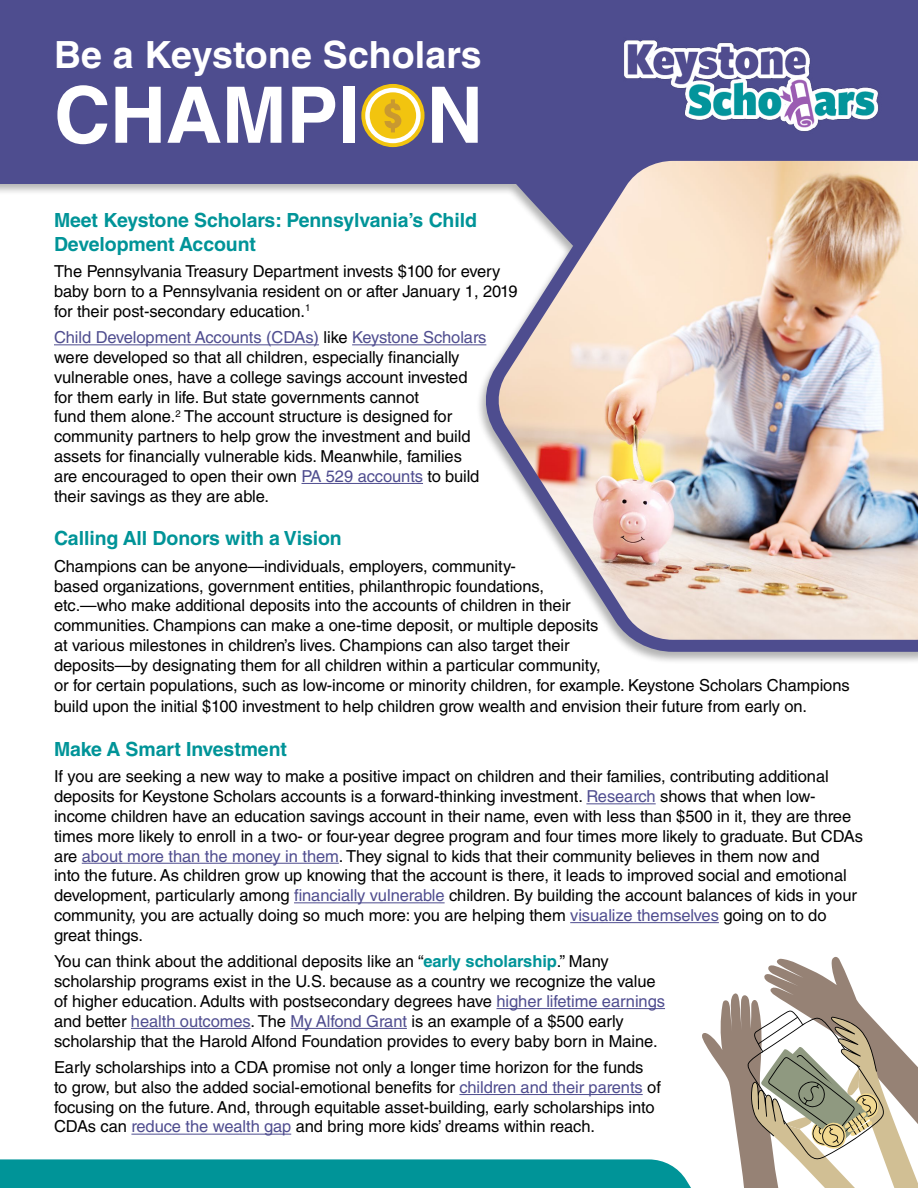
<style>
.page{position:relative;width:918px;height:1188px;background:#fff}
.page>*{position:absolute;margin:0;border:0;box-sizing:border-box;transform-origin:0 0}
.t1{font:700 78px "Helvetica LT Std";letter-spacing:-.005em;color:#fff}
.t2{font:700 37.5px "Helvetica LT Std";letter-spacing:.005em;color:#fff}
.t3{font:700 19.5px/23.4px "Helvetica LT Std";letter-spacing:-.005em;color:#009498}
.t4{font:16.5px/19.8px "Helvetica LT Std";letter-spacing:-.005em;color:#000}
.s1{color:#4f4d8f}
.s2{font-weight:700;color:#009498}
</style>
<div class="page">
<hr style="left:586px;top:803px;width:70px;height:1px;background:#4f4d8f">
<hr style="left:82px;top:863px;width:257px;height:1px;background:#4f4d8f">
<hr style="left:294px;top:902px;width:151px;height:1px;background:#4f4d8f">
<hr style="left:570px;top:922px;width:149px;height:1px;background:#4f4d8f">
<svg style="left:0;top:957px;width:918px;height:231px"></svg>
<div style="left:0;top:0;width:918px;height:184px;background:#4e4d8f"></div>
<img style="left:483px;top:160px;width:435px;height:492px">
<svg style="left:507px;top:166px;width:123px;height:80px"></svg>
<img style="left:624px;top:40px;width:255px;height:92px">
<svg style="left:361px;top:84px;width:64px;height:63px;fill:#f2c40f"></svg>
<div style="left:365px;top:88px;width:56px;height:55px;border:4px solid #fff;border-radius:50%"></div>
<svg style="left:384px;top:99px;width:17px;height:33px"></svg>
<h2 class="t2" style="left:54px;top:32px;width:429px">Be a Keystone Scholars</h2>
<h1 class="t1" style="left:54px;top:68px;width:430px">CHAMPI N</h1>
<p class="t3" style="left:54px;top:208px;width:425px">Meet Keystone Scholars: Pennsylvania’s Child<br>Development Account</p>
<p class="t4" style="left:54px;top:261px;width:465px">The Pennsylvania Treasury Department invests $100 for every baby born to a Pennsylvania resident on or after January 1, 2019 for their post-secondary education.<sup>1</sup></p>
<p class="t4" style="left:54px;top:327px;width:434px"><span class="s1">Child Development Accounts (CDAs)</span> like <span class="s1">Keystone Scholars </span>were developed so that all children, especially financially vulnerable ones, have a college savings account invested for them early in life. But state governments cannot<br>fund them alone.<sup>2</sup> The account structure is designed for community partners to help grow the investment and build assets for financially vulnerable kids. Meanwhile, families are encouraged to open their own <span class="s1">PA 529 accounts</span> to build their savings as they are able.</p>
<p class="t3" style="left:54px;top:526px;width:289px">Calling All Donors with a Vision</p>
<p class="t4" style="left:54px;top:556px;width:797px">Champions can be anyone—individuals, employers, community-<br>based organizations, government entities, philanthropic foundations,<br>etc.—who make additional deposits into the accounts of children in their<br>communities. Champions can make a one-time deposit, or multiple deposits<br>at various milestones in children’s lives. Champions can also target their<br>deposits—by designating them for all children within a particular community,<br>or for certain populations, such as low-income or minority children, for example. Keystone Scholars Champions</p>
<p class="t4" style="left:54px;top:696px;width:755px">build upon the initial $100 investment to help children grow wealth and envision their future from early on.</p>
<p class="t3" style="left:54px;top:737px;width:235px">Make A Smart Investment</p>
<p class="t4" style="left:54px;top:767px;width:811px">If you are seeking a new way to make a positive impact on children and their families, contributing additional deposits for Keystone Scholars accounts is a forward-thinking investment. <span class="s1">Research</span> shows that when low&shy;income children have an education savings account in their name, even with less than $500 in it, they are three times more likely to enroll in a two- or four-year degree program and four times more likely to graduate. But CDAs are <span class="s1">about more than the money in them</span>. They signal to kids that their community believes in them now and<br>into the future. As children grow up knowing that the account is there, it leads to improved social and emotional development, particularly among <span class="s1">financially vulnerable</span> children. By building the account balances of kids in your community, you are actually doing so much more: you are helping them <span class="s1">visualize themselves</span> going on to do great things.</p>
<p class="t4" style="left:54px;top:952px;width:613px">You can think about the additional deposits like an “<span class="s2">early scholarship</span>.” Many scholarship programs exist in the U.S. because as a country we recognize the value of higher education. Adults with postsecondary degrees have <span class="s1">higher lifetime earnings </span>and better <span class="s1">health outcomes</span>. The <span class="s1">My Alfond Grant</span> is an example of a $500 early scholarship that the Harold Alfond Foundation provides to every baby born in Maine.</p>
<p class="t4" style="left:54px;top:1057px;width:608px">Early scholarships into a CDA promise not only a longer time horizon for the funds to grow, but also the added social-emotional benefits for <span class="s1">children and their parents</span> of focusing on the future. And, through equitable asset-building, early scholarships into CDAs can <span class="s1">reduce the wealth gap</span> and bring more kids’ dreams within reach.</p>
</div>
